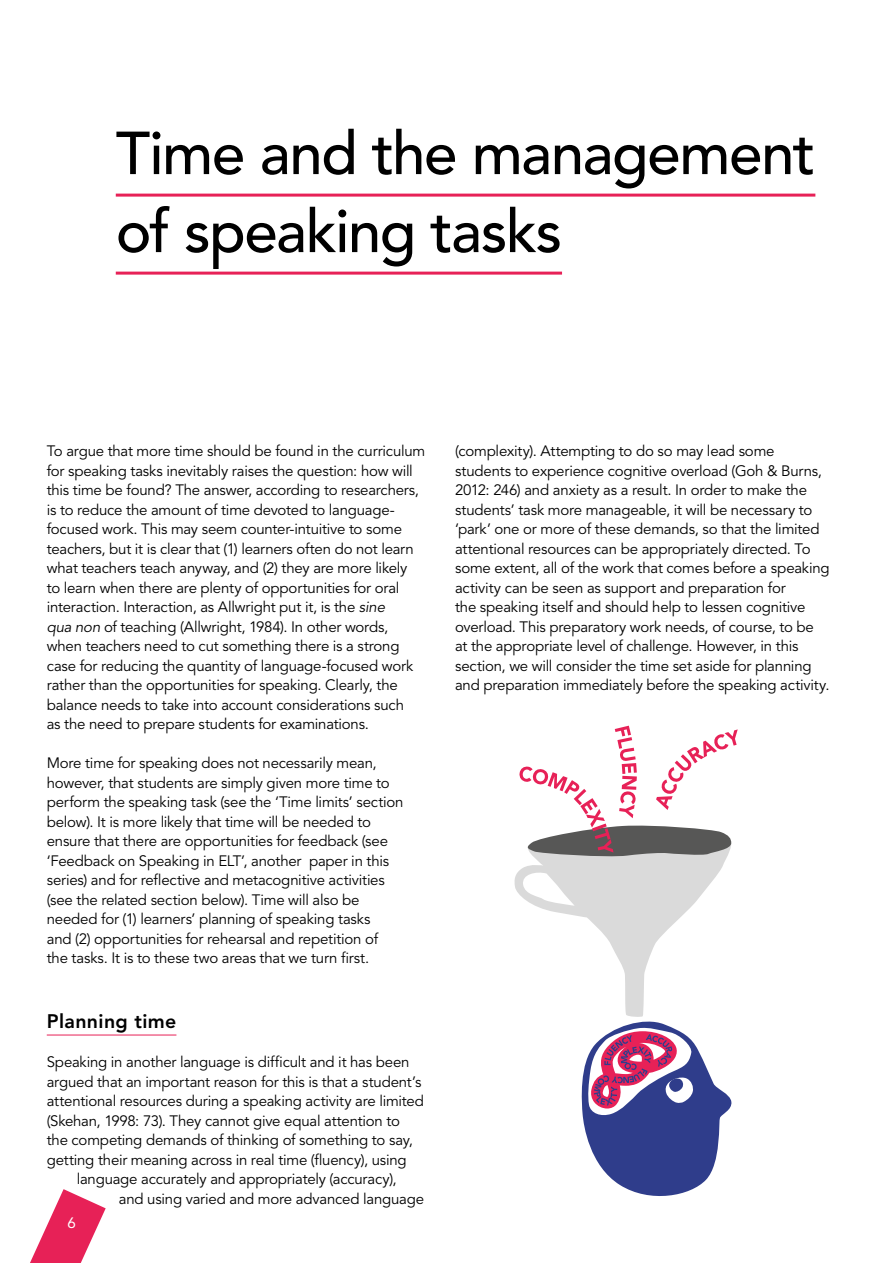
<style>
.page{position:relative;width:893px;height:1263px;background:#fff}
.page>*{position:absolute;margin:0;border:0;box-sizing:border-box;transform-origin:0 0}
.t1{font:500 60px/78px "Avenir LT Std";letter-spacing:-.025em;color:#000}
.t2{font:800 19.5px "Avenir LT Std";letter-spacing:.02em;color:#000}
.t3{font:15px/19.5px "Avenir LT Std";letter-spacing:-.015em;color:#000}
.t4{font:15px "Avenir LT Std";color:#fff}
.s1{font-style:italic}
</style>
<div class="page">
<hr style="left:116px;top:194px;width:699px;height:3px;background:#e72157">
<hr style="left:116px;top:272px;width:446px;height:3px;background:#e72157">
<hr style="left:47px;top:1034px;width:129px;height:1px;background:#e72157">
<svg style="left:514px;top:726px;width:224px;height:470px"></svg>
<svg style="left:30px;top:1189px;width:76px;height:74px"></svg>
<h1 class="t1" style="left:116px;top:116px;width:701px">Time and the management of speaking tasks</h1>
<p class="t3" style="left:47px;top:442px;width:380px">To argue that more time should be found in the curriculum for speaking tasks inevitably raises the question: how will this time be found? The answer, according to researchers, is to reduce the amount of time devoted to language&shy;focused work. This may seem counter-intuitive to some teachers, but it is clear that (1) learners often do not learn what teachers teach anyway, and (2) they are more likely<br>to learn when there are plenty of opportunities for oral interaction. Interaction, as Allwright put it, is the <span class="s1">sine<br>qua non</span> of teaching (Allwright, 1984). In other words, when teachers need to cut something there is a strong case for reducing the quantity of language-focused work rather than the opportunities for speaking. Clearly, the balance needs to take into account considerations such<br>as the need to prepare students for examinations.</p>
<p class="t3" style="left:47px;top:754px;width:358px">More time for speaking does not necessarily mean, however, that students are simply given more time to perform the speaking task (see the ‘Time limits’ section below). It is more likely that time will be needed to ensure that there are opportunities for feedback (see ‘Feedback on Speaking in ELT’, another paper in this series) and for reflective and metacognitive activities (see the related section below). Time will also be needed for (1) learners’ planning of speaking tasks<br>and (2) opportunities for rehearsal and repetition of<br>the tasks. It is to these two areas that we turn first.</p>
<h2 class="t2" style="left:47px;top:1010px;width:131px">Planning time</h2>
<p class="t3" style="left:47px;top:1053px;width:364px">Speaking in another language is difficult and it has been</p>
<p class="t3" style="left:47px;top:1072px;width:376px">argued that an important reason for this is that a student’s</p>
<p class="t3" style="left:47px;top:1092px;width:379px">attentional resources during a speaking activity are limited</p>
<p class="t3" style="left:47px;top:1111px;width:355px">(Skehan, 1998: 73). They cannot give equal attention to</p>
<p class="t3" style="left:47px;top:1131px;width:368px">the competing demands of thinking of something to say,</p>
<p class="t3" style="left:47px;top:1150px;width:361px">getting their meaning across in real time (fluency), using</p>
<p class="t3" style="left:77px;top:1170px;width:321px">language accurately and appropriately (accuracy),</p>
<p class="t3" style="left:119px;top:1189px;width:307px">and using varied and more advanced language</p>
<p class="t4" style="left:68px;top:1214px;width:10px">6</p>
<p class="t3" style="left:455px;top:442px;width:376px">(complexity). Attempting to do so may lead some students to experience cognitive overload (Goh &amp; Burns, 2012: 246) and anxiety as a result. In order to make the students’ task more manageable, it will be necessary to ‘park’ one or more of these demands, so that the limited attentional resources can be appropriately directed. To some extent, all of the work that comes before a speaking activity can be seen as support and preparation for<br>the speaking itself and should help to lessen cognitive overload. This preparatory work needs, of course, to be at the appropriate level of challenge. However, in this section, we will consider the time set aside for planning and preparation immediately before the speaking activity.</p>
</div>
